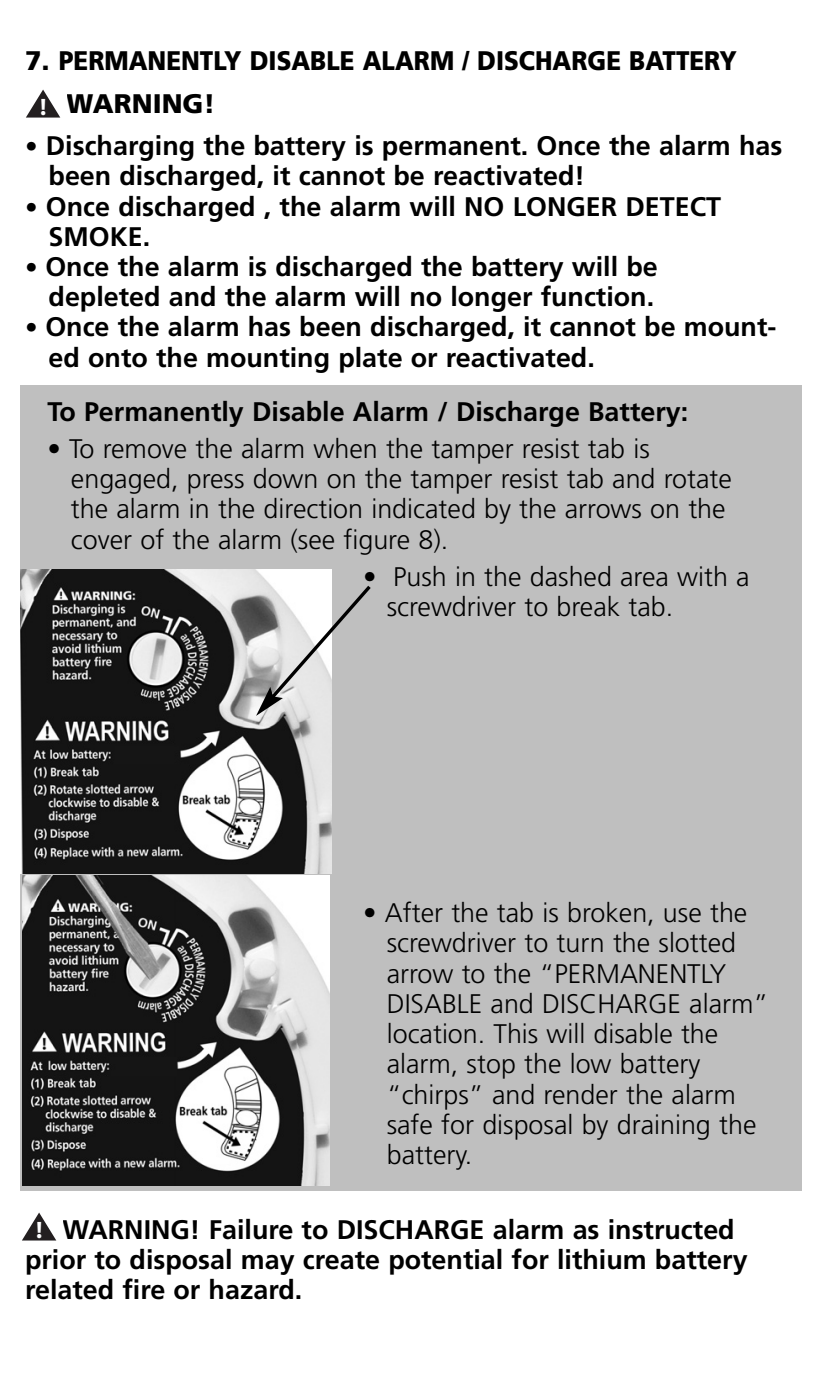
<style>
.page{position:relative;width:824px;height:1395px;background:#fff}
.page>*{position:absolute;margin:0;border:0;box-sizing:border-box;transform-origin:0 0}
.t1{font:700 26.95px/30.1px "Frutiger";color:#000}
.t2{font:300 26.95px/30.1px "Frutiger";color:#000}
.t3{font:900 26.95px/42.4px "Frutiger";color:#000}
.t4{font:700 23.8px "Myriad";color:#fff}
.s1{font-weight:300;font-size:25.2px}
.s2{font-size:25.2px}
</style>
<div class="page">
<div style="left:20px;top:385px;width:782px;height:806px;background:#bfbfbf"></div>
<img style="left:21px;top:569px;width:311px;height:305px">
<img style="left:22px;top:876px;width:307px;height:309px">
<svg style="left:256px;top:582px;width:115px;height:134px"></svg>
<svg style="left:26px;top:90px;width:34px;height:28px"></svg>
<svg style="left:22px;top:1212px;width:34px;height:28px"></svg>
<p class="t3" style="left:67px;top:42px;width:672px;text-indent:-41px">7. PERMANENTLY DISABLE ALARM / DISCHARGE BATTERY<br>WARNING!</p>
<p class="t1" style="left:49px;top:133px;width:735px;text-indent:-24px"><span class="s1">•</span> Discharging the battery is permanent. Once the alarm has been discharged, it cannot be reactivated!</p>
<p class="t1" style="left:49px;top:193px;width:674px;text-indent:-24px"><span class="s2">•</span> Once discharged , the alarm will NO LONGER DETECT<br>SMOKE.</p>
<p class="t1" style="left:25px;top:254px;width:634px;text-align:right"><span class="s2">•</span> Once the alarm is discharged the battery will be depleted and the alarm will no longer function.</p>
<p class="t1" style="left:49px;top:314px;width:729px;text-indent:-24px"><span class="s2">•</span> Once the alarm has been discharged, it cannot be mount&shy;ed onto the mounting plate or reactivated.</p>
<p class="t4" style="left:40px;top:94px;width:8px">!</p>
<p class="t1" style="left:47px;top:398px;width:642px">To Permanently Disable Alarm / Discharge Battery:</p>
<p class="t2" style="left:71px;top:436px;width:662px;text-indent:-24px">• To remove the alarm when the tamper resist tab is engaged, press down on the tamper resist tab and rotate the alarm in the direction indicated by the arrows on the cover of the alarm (see figure 8).</p>
<p class="t2" style="left:387px;top:564px;width:364px;text-indent:-24px">• Push in the dashed area with a screwdriver to break tab.</p>
<p class="t2" style="left:387px;top:900px;width:383px;text-indent:-24px">• After the tab is broken, use the screwdriver to turn the slotted arrow to the “PERMANENTLY<br>DISABLE and DISCHARGE alarm” location. This will disable the alarm, stop the low battery “chirps” and render the alarm safe for disposal by draining the battery.</p>
<p class="t1" style="left:25px;top:1217px;width:724px;text-indent:37px">WARNING! Failure to DISCHARGE alarm as instructed prior to disposal may create potential for lithium battery related fire or hazard.</p>
<p class="t4" style="left:36px;top:1217px;width:8px">!</p>
</div>
